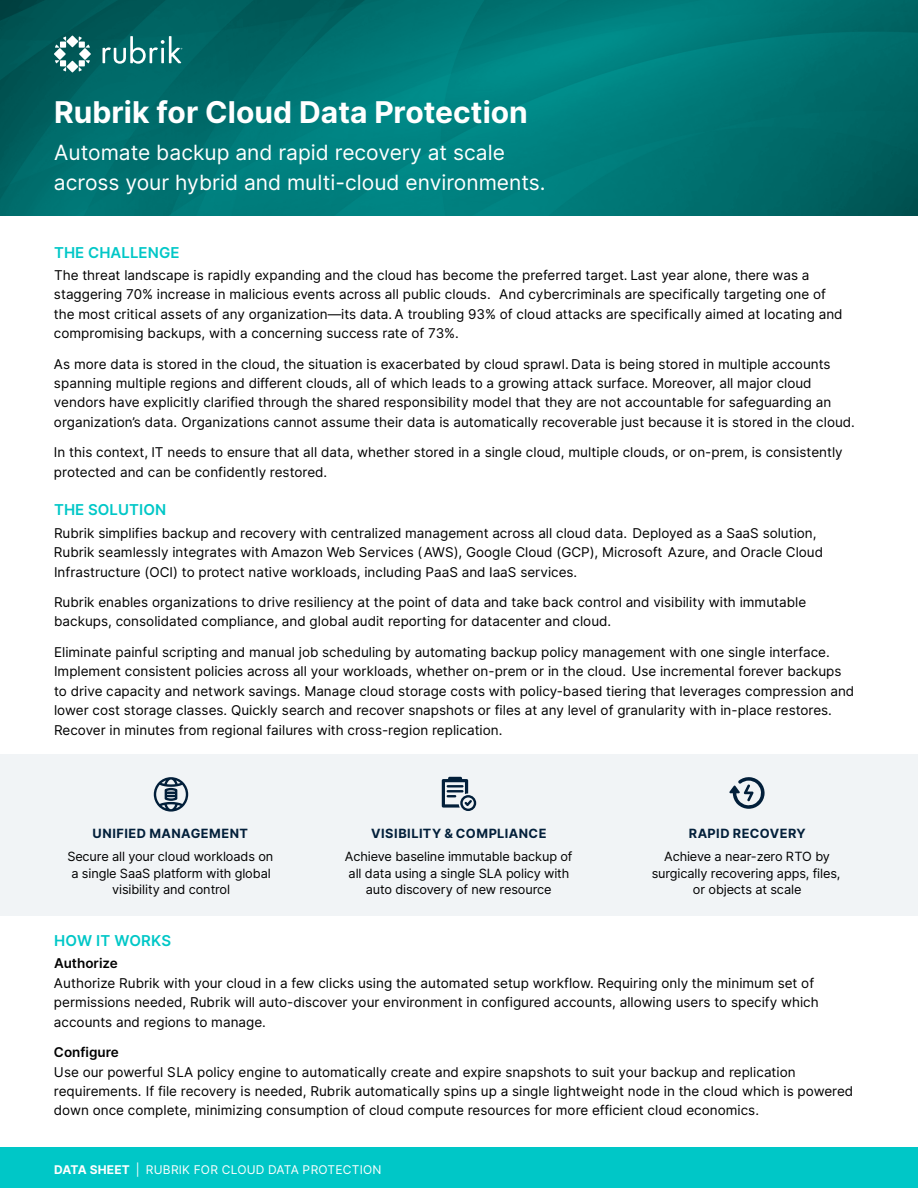
<style>
.page{position:relative;width:918px;height:1188px;background:#fff}
.page>*{position:absolute;margin:0;border:0;box-sizing:border-box;transform-origin:0 0}
.t1{font:700 30px "Inter";color:#fff}
.t2{font:21px/30px "Inter";color:#fff}
.t3{font:600 15px "Inter";letter-spacing:.005em;color:#00c7c7}
.t4{font:13.5px/19.5px "Inter";color:#000}
.t5{font:600 13.5px "Inter";color:#000}
.t6{font:12.75px/16.5px "Inter";letter-spacing:-.01em;color:#000;text-align:center}
.t7{font:700 12.75px "Inter";letter-spacing:.04em;color:#021f3a}
.t8{font:12px "Inter";letter-spacing:.015em;color:#fff}
.s1{font-weight:700}
</style>
<div class="page">
<img style="left:0;top:0;width:918px;height:216px">
<svg style="left:67px;top:36px;width:11px;height:11px"></svg>
<svg style="left:67px;top:61px;width:11px;height:11px"></svg>
<svg style="left:79px;top:48px;width:12px;height:12px"></svg>
<svg style="left:55px;top:36px;width:11px;height:12px"></svg>
<svg style="left:79px;top:60px;width:11px;height:12px"></svg>
<svg style="left:55px;top:60px;width:11px;height:12px"></svg>
<svg style="left:79px;top:36px;width:11px;height:12px"></svg>
<svg style="left:54px;top:48px;width:12px;height:12px"></svg>
<svg style="left:103px;top:36px;width:79px;height:28px"></svg>
<div style="left:0;top:1148px;width:918px;height:40px;background:#00c7c7"></div>
<div style="left:0;top:754px;width:918px;height:162px;background:#f1f4f6"></div>
<svg style="left:154px;top:777px;width:34px;height:35px"></svg>
<svg style="left:442px;top:777px;width:34px;height:34px"></svg>
<svg style="left:729px;top:777px;width:36px;height:32px"></svg>
<h1 class="t1" style="left:54px;top:90px;width:475px">Rubrik for Cloud Data Protection</h1>
<h2 class="t2" style="left:54px;top:137px;width:493px">Automate backup and rapid recovery at scale across your hybrid and multi-cloud environments.</h2>
<p class="t3" style="left:54px;top:241px;width:127px">THE CHALLENGE</p>
<p class="t4" style="left:54px;top:265px;width:790px">The threat landscape is rapidly expanding and the cloud has become the preferred target. Last year alone, there was a staggering 70% increase in malicious events across all public clouds. And cybercriminals are specifically targeting one of the most critical assets of any organization—its data. A troubling 93% of cloud attacks are specifically aimed at locating and compromising backups, with a concerning success rate of 73%.</p>
<p class="t4" style="left:54px;top:354px;width:803px">As more data is stored in the cloud, the situation is exacerbated by cloud sprawl. Data is being stored in multiple accounts spanning multiple regions and different clouds, all of which leads to a growing attack surface. Moreover, all major cloud vendors have explicitly clarified through the shared responsibility model that they are not accountable for safeguarding an organization’s data. Organizations cannot assume their data is automatically recoverable just because it is stored in the cloud.</p>
<p class="t4" style="left:54px;top:442px;width:790px">In this context, IT needs to ensure that all data, whether stored in a single cloud, multiple clouds, or on-prem, is consistently protected and can be confidently restored.</p>
<p class="t3" style="left:54px;top:499px;width:114px">THE SOLUTION</p>
<p class="t4" style="left:54px;top:523px;width:771px">Rubrik simplifies backup and recovery with centralized management across all cloud data. Deployed as a SaaS solution,<br>Rubrik seamlessly integrates with Amazon Web Services (AWS), Google Cloud (GCP), Microsoft Azure, and Oracle Cloud<br>Infrastructure (OCI) to protect native workloads, including PaaS and IaaS services.</p>
<p class="t4" style="left:54px;top:592px;width:754px">Rubrik enables organizations to drive resiliency at the point of data and take back control and visibility with immutable backups, consolidated compliance, and global audit reporting for datacenter and cloud.</p>
<p class="t4" style="left:54px;top:642px;width:802px">Eliminate painful scripting and manual job scheduling by automating backup policy management with one single interface.<br>Implement consistent policies across all your workloads, whether on-prem or in the cloud. Use incremental forever backups to drive capacity and network savings. Manage cloud storage costs with policy-based tiering that leverages compression and lower cost storage classes. Quickly search and recover snapshots or files at any level of granularity with in-place restores.<br>Recover in minutes from regional failures with cross-region replication.</p>
<p class="t7" style="left:93px;top:824px;width:157px">UNIFIED MANAGEMENT</p>
<p class="t6" style="left:67px;top:848px;width:207px">Secure all your cloud workloads on a single SaaS platform with global visibility and control</p>
<p class="t7" style="left:371px;top:824px;width:177px">VISIBILITY &amp; COMPLIANCE</p>
<p class="t6" style="left:345px;top:848px;width:229px">Achieve baseline immutable backup of all data using a single SLA policy with auto discovery of new resource</p>
<p class="t7" style="left:689px;top:824px;width:118px">RAPID RECOVERY</p>
<p class="t6" style="left:652px;top:848px;width:190px">Achieve a near-zero RTO by surgically recovering apps, files, or objects at scale</p>
<p class="t3" style="left:54px;top:929px;width:119px">HOW IT WORKS</p>
<p class="t5" style="left:54px;top:953px;width:65px">Authorize</p>
<p class="t4" style="left:54px;top:973px;width:766px">Authorize Rubrik with your cloud in a few clicks using the automated setup workflow. Requiring only the minimum set of permissions needed, Rubrik will auto-discover your environment in configured accounts, allowing users to specify which accounts and regions to manage.</p>
<p class="t5" style="left:54px;top:1042px;width:66px">Configure</p>
<p class="t4" style="left:54px;top:1062px;width:801px">Use our powerful SLA policy engine to automatically create and expire snapshots to suit your backup and replication requirements. If file recovery is needed, Rubrik automatically spins up a single lightweight node in the cloud which is powered down once complete, minimizing consumption of cloud compute resources for more efficient cloud economics.</p>
<p class="t8" style="left:54px;top:1160px;width:329px"><span class="s1">DATA SHEET</span> | RUBRIK FOR CLOUD DATA PROTECTION</p>
</div>
